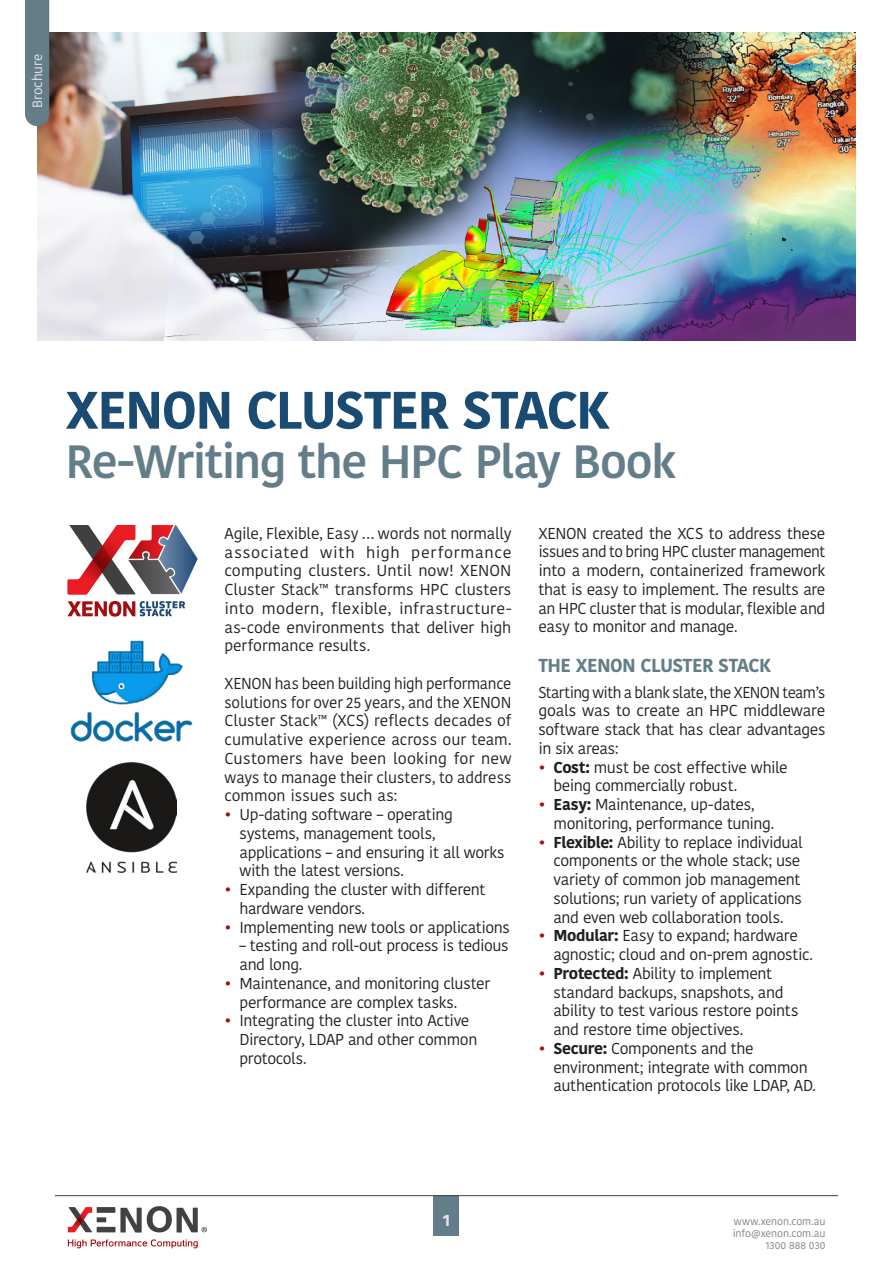
<style>
.page{position:relative;width:893px;height:1263px;background:#fff}
.page>*{position:absolute;margin:0;border:0;box-sizing:border-box;transform-origin:0 0}
.t1{font:700 52.5px "Kohinoor Devanagari";letter-spacing:-.035em;color:#1a4b73}
.t2{font:600 46.5px "Kohinoor Devanagari";letter-spacing:-.03em;color:#637d89}
.t3{font:700 18.75px "Kohinoor Telugu";letter-spacing:-.03em;color:#637d89}
.t4{font:700 16.5px "Kohinoor Telugu";color:#e6e7e8}
.t5{font:15.75px/18.8px "Kohinoor Telugu";letter-spacing:-.025em;color:#231f20}
.t6{font:13.5px "Kohinoor Telugu";letter-spacing:-.01em;color:#e6e7e8}
.t7{font:10.5px/12px "Kohinoor Telugu";color:#808285;text-align:right}
.s1{color:#a30d11}
.s2{font-weight:700;color:#a30d11}
.s3{font-weight:700}
</style>
<div class="page">
<img style="left:38px;top:33px;width:817px;height:308px">
<div style="left:434px;top:1195px;width:25px;height:41px;background:#637d89"></div>
<img style="left:70px;top:640px;width:123px;height:102px">
<img style="left:87px;top:762px;width:89px;height:111px">
<svg style="left:67px;top:601px;width:118px;height:16px"></svg>
<svg style="left:67px;top:525px;width:131px;height:70px"></svg>
<hr style="left:55px;top:1195px;width:783px;height:1px;background:#414042">
<svg style="left:68px;top:1239px;width:130px;height:9px"></svg>
<svg style="left:68px;top:1207px;width:24px;height:25px"></svg>
<div style="left:97px;top:1207px;width:18px;height:6px;background:#414042"></div>
<div style="left:97px;top:1217px;width:9px;height:5px;background:#414042"></div>
<div style="left:97px;top:1227px;width:19px;height:5px;background:#414042"></div>
<svg style="left:120px;top:1206px;width:87px;height:26px"></svg>
<div style="left:25px;top:102px;width:24px;height:24px;background:#637d89;border-radius:50%"></div>
<div style="left:25px;top:0;width:24px;height:124px;background:#637d89"></div>
<p class="t6" style="left:30px;top:108px;width:55px;rotate:-90deg">Brochure</p>
<h1 class="t1" style="left:66px;top:363px;width:546px">XENON CLUSTER STACK</h1>
<h2 class="t2" style="left:66px;top:435px;width:613px">Re-Writing the HPC Play Book</h2>
<p class="t5" style="left:224px;top:524px;width:289px;text-align:justify">Agile, Flexible, Easy … words not normally associated with high performance computing clusters. Until now! XENON Cluster Stack™ transforms HPC clusters into modern, flexible, infrastructure&shy;as-code environments that deliver high performance results.</p>
<p class="t5" style="left:224px;top:674px;width:288px;text-align:justify">XENON has been building high performance solutions for over 25 years, and the XENON Cluster Stack™ (XCS) reflects decades of cumulative experience across our team.<br>Customers have been looking for new ways to manage their clusters, to address common issues such as:</p>
<p class="t5" style="left:239px;top:805px;width:267px;text-indent:-15px"><span class="s1">•</span> Up-dating software – operating systems, management tools, applications – and ensuring it all works with the latest versions.</p>
<p class="t5" style="left:239px;top:880px;width:248px;text-indent:-15px"><span class="s1">•</span> Expanding the cluster with different hardware vendors.</p>
<p class="t5" style="left:224px;top:918px;width:287px"><span class="s1">•</span> Implementing new tools or applications</p>
<p class="t5" style="left:239px;top:937px;width:271px">– testing and roll-out process is tedious and long.</p>
<p class="t5" style="left:239px;top:974px;width:252px;text-indent:-15px"><span class="s1">•</span> Maintenance, and monitoring cluster performance are complex tasks.</p>
<p class="t5" style="left:239px;top:1011px;width:239px;text-indent:-15px"><span class="s1">•</span> Integrating the cluster into Active<br>Directory, LDAP and other common protocols.</p>
<p class="t5" style="left:538px;top:524px;width:288px;text-align:justify">XENON created the XCS to address these issues and to bring HPC cluster management into a modern, containerized framework that is easy to implement. The results are an HPC cluster that is modular, flexible and easy to monitor and manage.</p>
<p class="t3" style="left:538px;top:655px;width:234px">THE XENON CLUSTER STACK</p>
<p class="t5" style="left:538px;top:683px;width:288px;text-align:justify">Starting with a blank slate, the XENON team’s goals was to create an HPC middleware software stack that has clear advantages in six areas:</p>
<p class="t5" style="left:553px;top:758px;width:236px;text-indent:-15px"><span class="s2">•</span> <span class="s3">Cost:</span> must be cost effective while being commercially robust.</p>
<p class="t5" style="left:553px;top:795px;width:222px;text-indent:-15px"><span class="s2">•</span> <span class="s3">Easy:</span> Maintenance, up-dates, monitoring, performance tuning.</p>
<p class="t5" style="left:553px;top:833px;width:251px;text-indent:-15px"><span class="s2">•</span> <span class="s3">Flexible:</span> Ability to replace individual components or the whole stack; use variety of common job management solutions; run variety of applications and even web collaboration tools.</p>
<p class="t5" style="left:553px;top:926px;width:261px;text-indent:-15px"><span class="s2">•</span> <span class="s3">Modular:</span> Easy to expand; hardware agnostic; cloud and on-prem agnostic.</p>
<p class="t5" style="left:553px;top:964px;width:246px;text-indent:-15px"><span class="s2">•</span> <span class="s3">Protected:</span> Ability to implement standard backups, snapshots, and ability to test various restore points and restore time objectives.</p>
<p class="t5" style="left:553px;top:1039px;width:264px;text-indent:-15px"><span class="s2">•</span> <span class="s3">Secure:</span> Components and the environment; integrate with common authentication protocols like LDAP, AD.</p>
<p class="t4" style="left:443px;top:1211px;width:9px">1</p>
<p class="t7" style="left:733px;top:1215px;width:94px">www.xenon.com.au info@xenon.com.au<br>1300 888 030</p>
</div>
